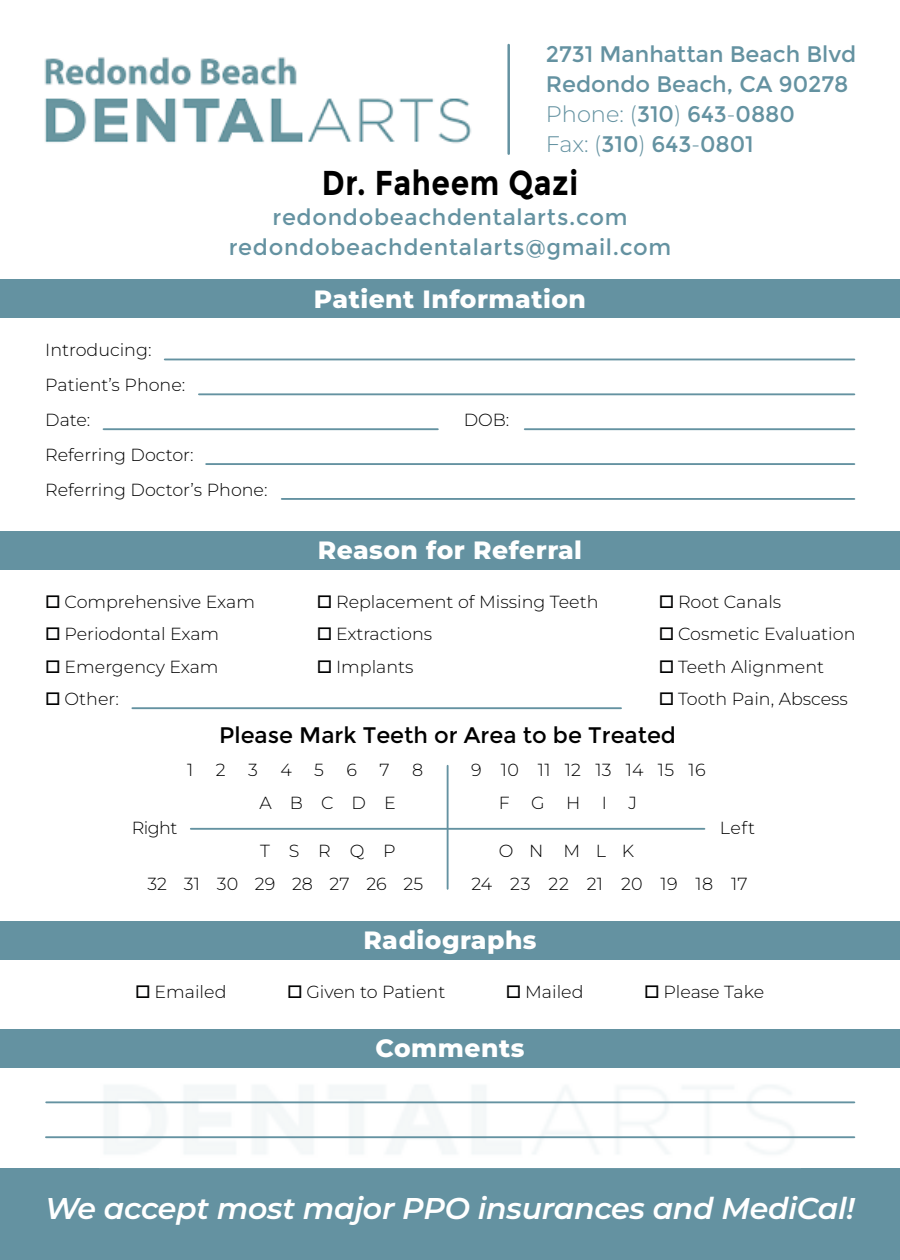
<style>
.page{position:relative;width:900px;height:1260px;background:#fff}
.page>*{position:absolute;margin:0;border:0;box-sizing:border-box;transform-origin:0 0}
.t1{font:700 34.5px "Montserrat";letter-spacing:.02em;color:#000;scale:.87 1}
.t2{font:italic 600 30px "Montserrat";letter-spacing:-.01em;color:#fff}
.t3{font:800 25px "Montserrat";letter-spacing:.02em;color:#fff}
.t4{font:22.5px/30px "Montserrat";color:#6492a1}
.t5{font:22.5px/30px "Montserrat";letter-spacing:.02em;color:#6492a1;text-align:center}
.t6{font:22.5px "Montserrat";color:#000}
.t7{font:300 17.5px/35px "Montserrat";color:#000101}
.t8{font:300 17.5px "Montserrat";color:#000}
.t9{font:300 17.5px "Montserrat";letter-spacing:.025em;color:#000101}
.s1{font-weight:300}
.s2{color:#000101}
</style>
<div class="page">
<div style="left:0;top:1168px;width:900px;height:92px;background:#6492a1"></div>
<img style="left:44px;top:57px;width:428px;height:87px">
<hr style="left:507px;top:45px;width:3px;height:109px;background:#6492a1">
<hr style="left:165px;top:359px;width:689px;height:1px;background:#6492a1">
<hr style="left:199px;top:393px;width:655px;height:2px;background:#6492a1">
<hr style="left:206px;top:463px;width:648px;height:2px;background:#6492a1">
<hr style="left:282px;top:498px;width:572px;height:2px;background:#6492a1">
<hr style="left:525px;top:428px;width:329px;height:2px;background:#6492a1">
<hr style="left:104px;top:428px;width:334px;height:2px;background:#6492a1">
<div style="left:0;top:279px;width:900px;height:39px;background:#6492a1"></div>
<div style="left:0;top:922px;width:900px;height:38px;background:#6492a1"></div>
<hr style="left:447px;top:766px;width:2px;height:123px;background:#6492a1">
<hr style="left:191px;top:828px;width:513px;height:2px;background:#6492a1">
<div style="left:0;top:531px;width:900px;height:39px;background:#6492a1"></div>
<hr style="left:132px;top:707px;width:489px;height:2px;background:#6492a1">
<div style="left:0;top:1030px;width:900px;height:38px;background:#6492a1"></div>
<hr style="left:46px;top:1101px;width:808px;height:2px;background:#6492a1">
<hr style="left:46px;top:1136px;width:808px;height:2px;background:#6492a1">
<p class="t4" style="left:546px;top:39px;width:312px">2731 Manhattan Beach Blvd<br>Redondo Beach, CA 90278<br><span class="s1">Phone: (</span>310<span class="s1">)</span> 643<span class="s1">-</span>0880<br><span class="s1">Fax: (</span>310<span class="s1">)</span> 643<span class="s1">-</span>0801</p>
<h1 class="t1" style="left:322px;top:162px;width:296px">Dr. Faheem Qazi</h1>
<p class="t5" style="left:229px;top:202px;width:444px">redondobeachdentalarts.com redondobeachdentalarts@gmail.com</p>
<p class="t7" style="left:45px;top:331px;width:142px">Introducing:<br>Patient’s Phone:<br>Date:</p>
<p class="t7" style="left:45px;top:436px;width:224px">Referring Doctor:<br>Referring Doctor’s Phone:</p>
<p class="t8" style="left:45px;top:590px;width:211px"><span class="s2">□</span> Comprehensive Exam</p>
<p class="t8" style="left:45px;top:622px;width:176px"><span class="s2">□</span> Periodontal Exam</p>
<p class="t8" style="left:45px;top:655px;width:175px"><span class="s2">□</span> Emergency Exam</p>
<p class="t8" style="left:45px;top:687px;width:75px"><span class="s2">□</span> Other:</p>
<h3 class="t3" style="left:314px;top:283px;width:274px">Patient Information</h3>
<p class="t7" style="left:464px;top:401px;width:47px">DOB:</p>
<h3 class="t3" style="left:318px;top:534px;width:266px">Reason for Referral</h3>
<p class="t8" style="left:317px;top:590px;width:283px"><span class="s2">□</span> Replacement of Missing Teeth</p>
<p class="t8" style="left:317px;top:622px;width:117px"><span class="s2">□</span> Extractions</p>
<p class="t8" style="left:317px;top:655px;width:98px"><span class="s2">□</span> Implants</p>
<p class="t8" style="left:659px;top:590px;width:124px"><span class="s2">□</span> Root Canals</p>
<p class="t8" style="left:659px;top:622px;width:198px"><span class="s2">□</span> Cosmetic Evaluation</p>
<p class="t8" style="left:659px;top:655px;width:167px"><span class="s2">□</span> Teeth Alignment</p>
<p class="t8" style="left:659px;top:687px;width:191px"><span class="s2">□</span> Tooth Pain, Abscess</p>
<p class="t6" style="left:219px;top:722px;width:458px">Please Mark Teeth or Area to be Treated</p>
<p class="t7" style="left:187px;top:752px;width:8px">1</p>
<p class="t7" style="left:216px;top:752px;width:11px">2</p>
<p class="t7" style="left:248px;top:752px;width:11px">3</p>
<p class="t7" style="left:280px;top:752px;width:13px">4</p>
<p class="t7" style="left:314px;top:752px;width:11px">5</p>
<p class="t7" style="left:347px;top:752px;width:12px">6</p>
<p class="t7" style="left:380px;top:752px;width:12px">7</p>
<p class="t7" style="left:412px;top:752px;width:13px">8</p>
<p class="t9" style="left:471px;top:759px;width:236px">9 10 11 12 13 14 15 16</p>
<p class="t7" style="left:260px;top:785px;width:138px">A B C D E</p>
<p class="t7" style="left:499px;top:785px;width:140px">F G H I J</p>
<p class="t7" style="left:260px;top:833px;width:137px">T S R Q P</p>
<p class="t7" style="left:499px;top:833px;width:137px">O N M L K</p>
<p class="t7" style="left:132px;top:809px;width:47px">Right</p>
<p class="t7" style="left:720px;top:809px;width:37px">Left</p>
<p class="t7" style="left:148px;top:866px;width:277px">32 31 30 29 28 27 26 25</p>
<p class="t7" style="left:471px;top:866px;width:278px">24 23 22 21 20 19 18 17</p>
<h3 class="t3" style="left:363px;top:924px;width:175px">Radiographs</h3>
<p class="t7" style="left:135px;top:974px;width:93px">□ Emailed</p>
<p class="t7" style="left:287px;top:974px;width:160px">□ Given to Patient</p>
<p class="t7" style="left:506px;top:974px;width:79px">□ Mailed</p>
<p class="t7" style="left:644px;top:974px;width:121px">□ Please Take</p>
<h3 class="t3" style="left:376px;top:1032px;width:150px">Comments</h3>
<h2 class="t2" style="left:45px;top:1188px;width:811px">We accept most major PPO insurances and MediCal!</h2>
</div>
